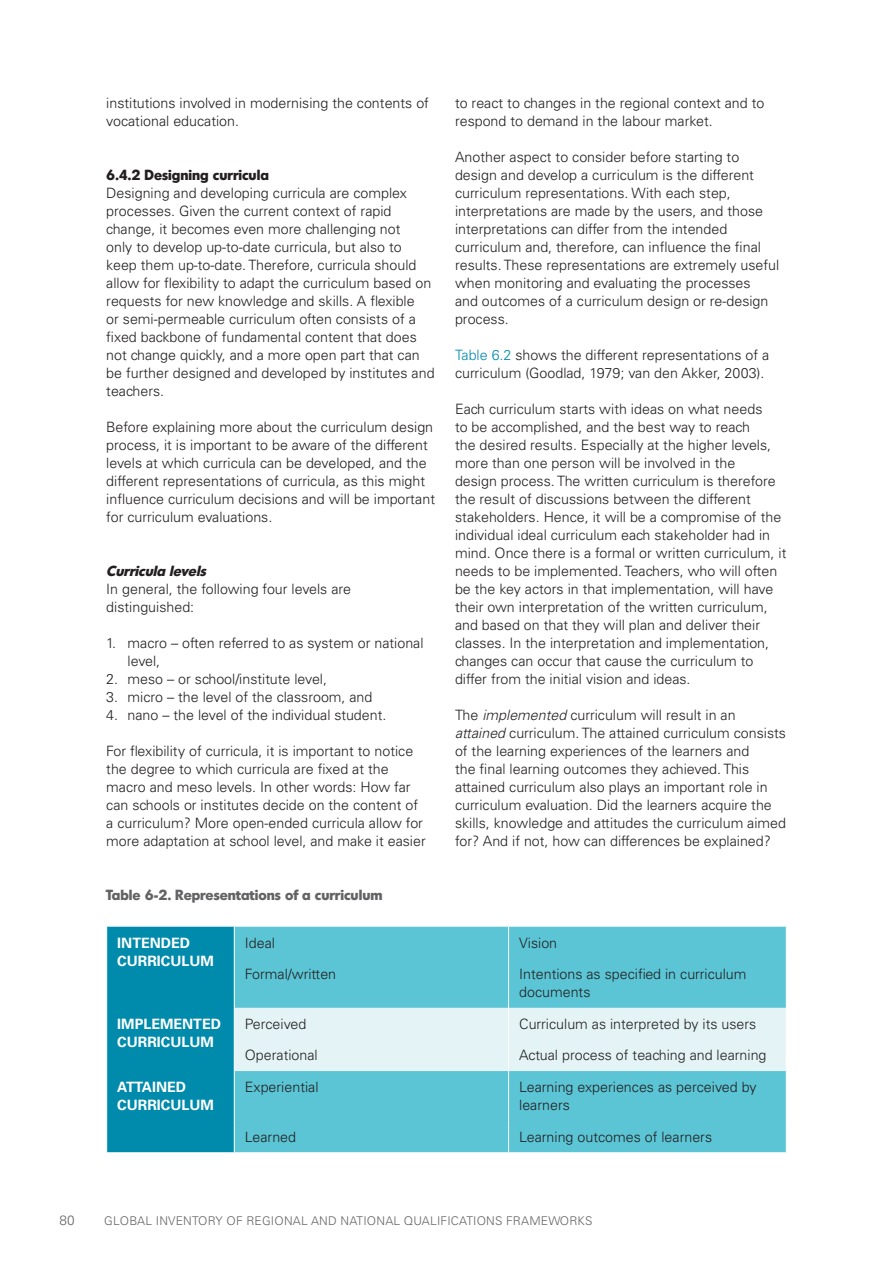
<style>
.page{position:relative;width:893px;height:1263px;background:#fff}
.page>*{position:absolute;margin:0;border:0;box-sizing:border-box;transform-origin:0 0}
.text{font:300 14.25px/18px "Univers LT Std";color:#231f20}
.TB{font:300 14.25px/18px "Univers LT Std";color:#231f20}
.List_Number{font:300 14.25px/18px "Univers LT Std";color:#231f20}
.TCH{font:700 14.25px/18px "Univers LT Std";color:#fff}
.TT{font:700 14.25px "Montreal TS";color:#636366}
.headline_3{font:700 14.25px "Montreal TS";color:#231f20}
.Heading_4{font:italic 700 14.25px "Montreal TS";color:#231f20}
.t1{font:300 13.5px "Univers LT Std";color:#636366}
.t2{font:300 12px "Univers LT Std";letter-spacing:.015em;color:#636366}
.s1{color:#008aac}
.s2{font-style:italic}
</style>
<div class="page">
<svg style="left:107px;top:927px;width:679px;height:225px;background:#69c4d4"></svg>
<hr style="left:508px;top:927px;width:1px;height:31px;background:#fff">
<hr style="left:508px;top:958px;width:1px;height:50px;background:#fff">
<hr style="left:508px;top:1008px;width:1px;height:31px;background:#fff">
<hr style="left:508px;top:1039px;width:1px;height:32px;background:#fff">
<hr style="left:508px;top:1071px;width:1px;height:49px;background:#fff">
<hr style="left:508px;top:1120px;width:1px;height:32px;background:#fff">
<hr style="left:234px;top:927px;width:1px;height:31px;background:#fff">
<hr style="left:234px;top:958px;width:1px;height:50px;background:#fff">
<hr style="left:234px;top:1008px;width:1px;height:31px;background:#fff">
<hr style="left:234px;top:1039px;width:1px;height:32px;background:#fff">
<hr style="left:234px;top:1071px;width:1px;height:49px;background:#fff">
<hr style="left:234px;top:1120px;width:1px;height:32px;background:#fff">
<p class="text" style="left:106px;top:94px;width:324px">institutions involved in modernising the contents of vocational education.</p>
<p class="headline_3" style="left:106px;top:165px;width:164px">6.4.2 Designing curricula</p>
<p class="text" style="left:106px;top:184px;width:330px">Designing and developing curricula are complex processes. Given the current context of rapid change, it becomes even more challenging not<br>only to develop up-to-date curricula, but also to keep them up-to-date. Therefore, curricula should allow for flexibility to adapt the curriculum based on requests for new knowledge and skills. A flexible<br>or semi-permeable curriculum often consists of a fixed backbone of fundamental content that does not change quickly, and a more open part that can be further designed and developed by institutes and teachers.</p>
<p class="text" style="left:106px;top:418px;width:330px">Before explaining more about the curriculum design process, it is important to be aware of the different levels at which curricula can be developed, and the different representations of curricula, as this might influence curriculum decisions and will be important for curriculum evaluations.</p>
<p class="Heading_4" style="left:106px;top:561px;width:105px">Curricula levels</p>
<p class="text" style="left:106px;top:580px;width:246px">In general, the following four levels are distinguished:</p>
<p class="List_Number" style="left:128px;top:634px;width:298px;text-indent:-21px">1. macro – often referred to as system or national level,</p>
<p class="List_Number" style="left:106px;top:670px;width:222px">2. meso – or school/institute level,</p>
<p class="List_Number" style="left:106px;top:688px;width:268px">3. micro – the level of the classroom, and</p>
<p class="List_Number" style="left:106px;top:706px;width:282px">4. nano – the level of the individual student.</p>
<p class="text" style="left:106px;top:742px;width:321px">For flexibility of curricula, it is important to notice the degree to which curricula are fixed at the macro and meso levels. In other words: How far can schools or institutes decide on the content of a curriculum? More open-ended curricula allow for more adaptation at school level, and make it easier</p>
<p class="text" style="left:455px;top:94px;width:311px">to react to changes in the regional context and to respond to demand in the labour market.</p>
<p class="text" style="left:455px;top:148px;width:326px">Another aspect to consider before starting to design and develop a curriculum is the different curriculum representations. With each step, interpretations are made by the users, and those interpretations can differ from the intended curriculum and, therefore, can influence the final results. These representations are extremely useful when monitoring and evaluating the processes<br>and outcomes of a curriculum design or re-design process.</p>
<p class="text" style="left:455px;top:346px;width:316px"><span class="s1">Table 6.2</span> shows the different representations of a curriculum (Goodlad, 1979; van den Akker, 2003).</p>
<p class="text" style="left:455px;top:400px;width:333px">Each curriculum starts with ideas on what needs<br>to be accomplished, and the best way to reach<br>the desired results. Especially at the higher levels, more than one person will be involved in the<br>design process. The written curriculum is therefore the result of discussions between the different stakeholders. Hence, it will be a compromise of the individual ideal curriculum each stakeholder had in mind. Once there is a formal or written curriculum, it needs to be implemented. Teachers, who will often be the key actors in that implementation, will have their own interpretation of the written curriculum, and based on that they will plan and deliver their classes. In the interpretation and implementation, changes can occur that cause the curriculum to differ from the initial vision and ideas.</p>
<p class="text" style="left:455px;top:706px;width:333px">The <span class="s2">implemented</span> curriculum will result in an <span class="s2">attained</span> curriculum. The attained curriculum consists of the learning experiences of the learners and<br>the final learning outcomes they achieved. This attained curriculum also plays an important role in curriculum evaluation. Did the learners acquire the skills, knowledge and attitudes the curriculum aimed for? And if not, how can differences be explained?</p>
<p class="TT" style="left:106px;top:885px;width:278px">Table 6-2. Representations of a curriculum</p>
<p class="TCH" style="left:117px;top:934px;width:98px">INTENDED<br>CURRICULUM</p>
<p class="TB" style="left:245px;top:934px;width:32px">Ideal</p>
<p class="TB" style="left:519px;top:934px;width:40px">Vision</p>
<p class="TB" style="left:245px;top:965px;width:93px">Formal/written</p>
<p class="TB" style="left:519px;top:965px;width:229px">Intentions as specified in curriculum documents</p>
<p class="TCH" style="left:117px;top:1015px;width:105px">IMPLEMENTED<br>CURRICULUM</p>
<p class="TB" style="left:245px;top:1015px;width:63px">Perceived</p>
<p class="TB" style="left:519px;top:1015px;width:239px">Curriculum as interpreted by its users</p>
<p class="TB" style="left:245px;top:1046px;width:74px">Operational</p>
<p class="TB" style="left:519px;top:1046px;width:249px">Actual process of teaching and learning</p>
<p class="TCH" style="left:117px;top:1078px;width:98px">ATTAINED<br>CURRICULUM</p>
<p class="TB" style="left:245px;top:1078px;width:75px">Experiential</p>
<p class="TB" style="left:519px;top:1078px;width:239px">Learning experiences as perceived by learners</p>
<p class="TB" style="left:245px;top:1127px;width:53px">Learned</p>
<p class="TB" style="left:519px;top:1127px;width:194px">Learning outcomes of learners</p>
<p class="t1" style="left:60px;top:1212px;width:17px">80</p>
<p class="t2" style="left:104px;top:1213px;width:490px">GLOBAL INVENTORY OF REGIONAL AND NATIONAL QUALIFICATIONS FRAMEWORKS</p>
</div>
